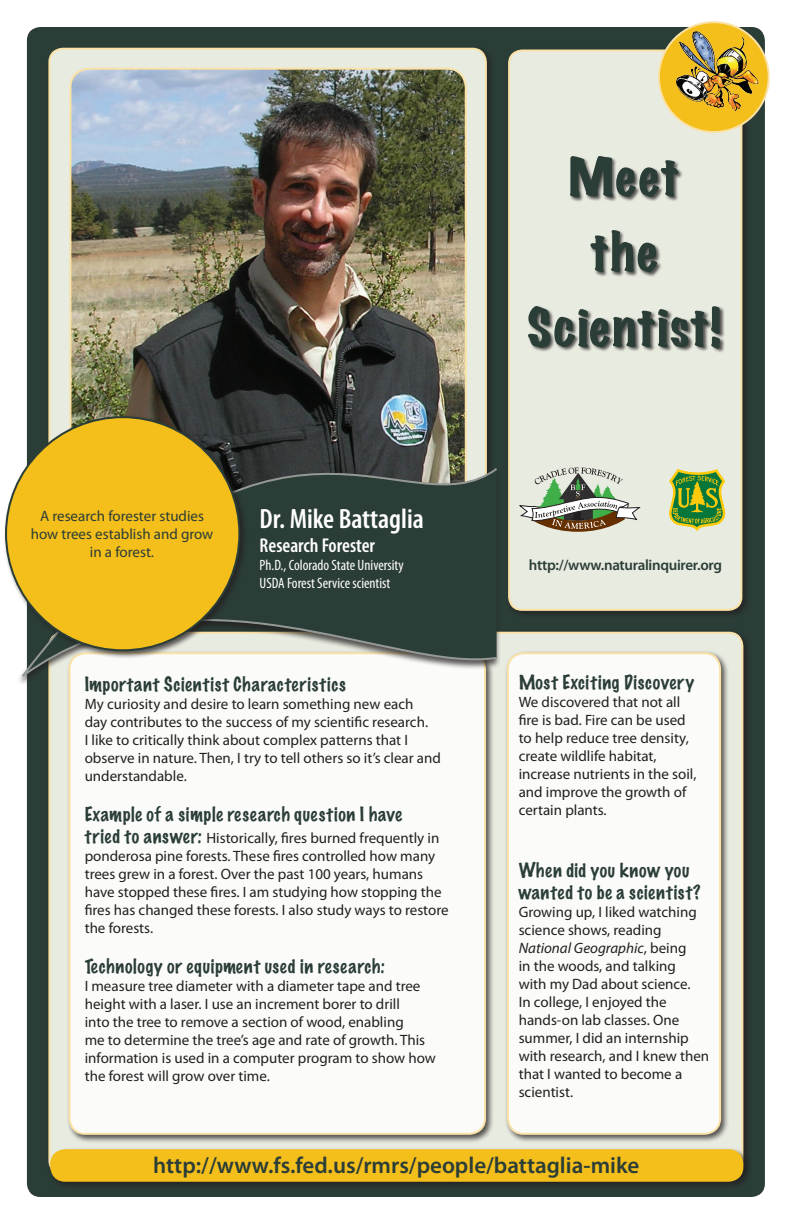
<style>
.page{position:relative;width:792px;height:1224px;background:#fff}
.page>*{position:absolute;margin:0;border:0;box-sizing:border-box;transform-origin:0 0}
.t1{font:600 condensed 28px "Myriad Pro";color:#fff}
.t2{font:600 23px "Myriad Pro";color:#2b3d37}
.t3{font:600 condensed 20px "Myriad Pro";color:#fff}
.t4{font:100 18px/22px "Marker Felt";letter-spacing:.04em;color:#2b3d37}
.t5{font:15px/18px "Myriad Pro";color:#231f20}
.t6{font:15px/18px "Myriad Pro";color:#2b3d37;text-align:center}
.t7{font:condensed 15px/18px "Myriad Pro";color:#fff}
.t8{font:600 15px "Myriad Pro";letter-spacing:-.02em;color:#2b3d37}
.s1{font-family:"Marker Felt";font-weight:100;font-size:18px;color:#2b3d37}
.s2{font-style:italic}
</style>
<div class="page">
<div style="left:27px;top:27px;width:738px;height:1170px;background:#2b3d37;border-radius:14px"></div>
<div style="left:49px;top:49px;width:437px;height:542px;background:#e8ebe0;border-radius:14px"></div>
<div style="left:506px;top:47px;width:245px;height:573px;background:#231f20;opacity:.75"></div>
<div style="left:509px;top:50px;width:232px;height:560px;background:#e8ebe0;border-radius:13px"></div>
<div style="left:508px;top:50px;width:234px;height:561px;border:2px solid #fae1a5;border-radius:13px"></div>
<div style="left:659px;top:22px;width:110px;height:110px;background:#f4be1b;border-radius:50%"></div>
<div style="left:658px;top:21px;width:112px;height:112px;border:2px solid #fae1a6;border-radius:50%"></div>
<img style="left:666px;top:32px;width:94px;height:81px">
<div style="left:49px;top:633px;width:693px;height:541px;background:#e8ebe0;border-radius:14px"></div>
<div style="left:505px;top:650px;width:225px;height:494px;background:#231f20;opacity:.75"></div>
<div style="left:508px;top:653px;width:212px;height:481px;background:#fbfcfa;border-radius:16px"></div>
<div style="left:507px;top:652px;width:214px;height:483px;border:2px solid #fae1a6;border-radius:16px"></div>
<div style="left:66px;top:650px;width:429px;height:493px;background:#231f20;opacity:.75"></div>
<div style="left:70px;top:653px;width:415px;height:481px;background:#fbfcfa;border-radius:16px"></div>
<div style="left:527px;top:305px;width:198px;height:49px;background:#231f20;opacity:.75"></div>
<svg style="left:528px;top:306px;width:192px;height:43px"></svg>
<div style="left:590px;top:229px;width:72px;height:48px;background:#231f20;opacity:.75"></div>
<svg style="left:590px;top:230px;width:68px;height:42px"></svg>
<div style="left:569px;top:155px;width:114px;height:47px;background:#231f20;opacity:.75"></div>
<svg style="left:570px;top:156px;width:109px;height:41px"></svg>
<svg style="left:669px;top:469px;width:56px;height:62px"></svg>
<img style="left:71px;top:69px;width:393px;height:278px">
<svg style="left:19px;top:347px;width:480px;height:338px"></svg>
<div style="left:48px;top:1147px;width:704px;height:43px;background:#231f20;opacity:.75"></div>
<div style="left:50px;top:1149px;width:693px;height:33px;background:#f4be1b;border-radius:15px"></div>
<div style="left:3px;top:414px;width:246px;height:246px;background:#231f20;opacity:.75"></div>
<div style="left:6px;top:417px;width:233px;height:233px;background:#f4be1b;border-radius:50%"></div>
<svg style="left:519px;top:468px;width:121px;height:64px"></svg>
<p class="t6" style="left:31px;top:508px;width:184px">A research forester studies how trees establish and grow in a forest.</p>
<h1 class="t1" style="left:260px;top:504px;width:166px">Dr. Mike Battaglia</h1>
<h3 class="t3" style="left:260px;top:535px;width:117px">Research Forester</h3>
<p class="t7" style="left:260px;top:557px;width:146px">Ph.D., Colorado State University<br>USDA Forest Service scientist</p>
<p class="t4" style="left:85px;top:673px;width:263px">Important Scientist Characteristics</p>
<p class="t5" style="left:85px;top:695px;width:358px">My curiosity and desire to learn something new each<br>day contributes to the success of my scientific research.<br>I like to critically think about complex patterns that I observe in nature. Then, I try to tell others so it’s clear and understandable.</p>
<p class="t4" style="left:85px;top:803px;width:319px">Example of a simple research question I have</p>
<p class="t5" style="left:85px;top:829px;width:365px"><span class="s1">tried to answer:</span> Historically, fires burned frequently in ponderosa pine forests. These fires controlled how many trees grew in a forest. Over the past 100 years, humans have stopped these fires. I am studying how stopping the fires has changed these forests. I also study ways to restore the forests.</p>
<p class="t4" style="left:85px;top:955px;width:302px">Technology or equipment used in research:</p>
<p class="t5" style="left:85px;top:977px;width:353px">I measure tree diameter with a diameter tape and tree height with a laser. I use an increment borer to drill<br>into the tree to remove a section of wood, enabling<br>me to determine the tree’s age and rate of growth. This information is used in a computer program to show how the forest will grow over time.</p>
<p class="t8" style="left:529px;top:557px;width:195px">http://www.naturalinquirer.org</p>
<p class="t4" style="left:519px;top:671px;width:177px">Most Exciting Discovery</p>
<p class="t5" style="left:519px;top:694px;width:179px">We discovered that not all fire is bad. Fire can be used to help reduce tree density, create wildlife habitat, increase nutrients in the soil, and improve the growth of certain plants.</p>
<p class="t4" style="left:519px;top:859px;width:183px">When did you know you wanted to be a scientist?</p>
<p class="t5" style="left:519px;top:904px;width:192px">Growing up, I liked watching science shows, reading<br><span class="s2">National Geographic</span>, being<br>in the woods, and talking<br>with my Dad about science.<br>In college, I enjoyed the hands-on lab classes. One summer, I did an internship with research, and I knew then that I wanted to become a scientist.</p>
<h2 class="t2" style="left:153px;top:1153px;width:488px">http://www.fs.fed.us/rmrs/people/battaglia-mike</h2>
</div>
